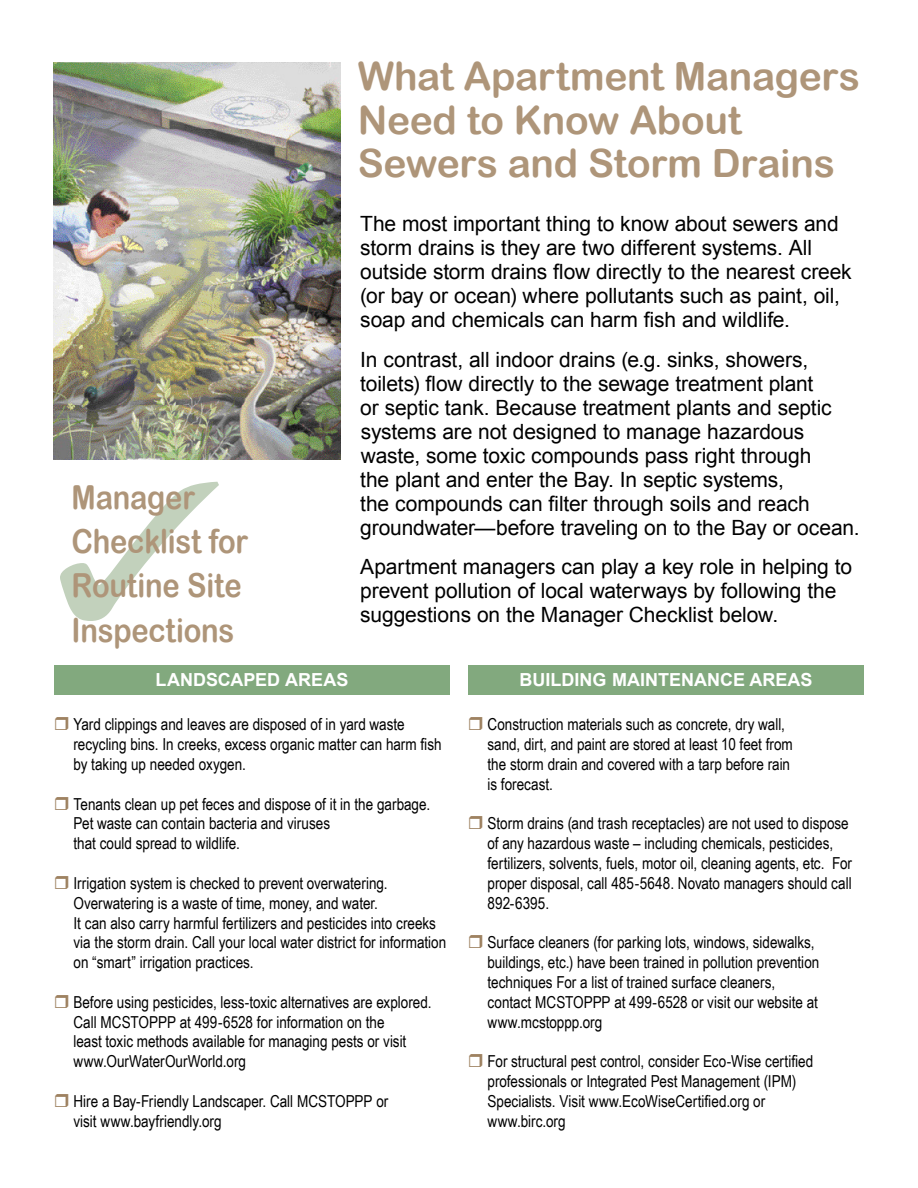
<style>
.page{position:relative;width:918px;height:1188px;background:#fff}
.page>*{position:absolute;margin:0;border:0;box-sizing:border-box;transform-origin:0 0}
.t1{font:39px/43.5px "Arial Rounded MT Bold";letter-spacing:-.01em;color:#ae9579}
.t2{font:33.15px/44.2px "Arial Rounded MT Bold";letter-spacing:-.01em;color:#ae9579;scale:.88 1}
.t3{font:21px/24px "Arial";letter-spacing:-.005em;color:#000}
.t4{font:700 18px "Arial";color:#fff}
.t5{font:16.5px/19.8px "Arial Narrow";color:#000}
</style>
<div class="page">
<div style="left:468px;top:665px;width:396px;height:30px;background:#82a97e"></div>
<svg style="left:60px;top:482px;width:159px;height:139px"></svg>
<img style="left:54px;top:63px;width:287px;height:396px">
<div style="left:54px;top:666px;width:396px;height:29px;background:#82a97e"></div>
<h1 class="t1" style="left:358px;top:58px;width:504px">What Apartment Managers<br>Need to Know About<br>Sewers and Storm Drains</h1>
<p class="t3" style="left:360px;top:213px;width:493px">The most important thing to know about sewers and storm drains is they are two different systems. All outside storm drains flow directly to the nearest creek (or bay or ocean) where pollutants such as paint, oil, soap and chemicals can harm fish and wildlife.</p>
<p class="t3" style="left:360px;top:350px;width:501px">In contrast, all indoor drains (e.g. sinks, showers, toilets) flow directly to the sewage treatment plant<br>or septic tank. Because treatment plants and septic systems are not designed to manage hazardous waste, some toxic compounds pass right through<br>the plant and enter the Bay. In septic systems,<br>the compounds can filter through soils and reach groundwater—before traveling on to the Bay or ocean.</p>
<p class="t3" style="left:360px;top:557px;width:493px">Apartment managers can play a key role in helping to prevent pollution of local waterways by following the suggestions on the Manager Checklist below.</p>
<h2 class="t2" style="left:72px;top:478px;width:202px">Manager<br>Checklist for<br>Routine Site<br>Inspections</h2>
<p class="t4" style="left:156px;top:673px;width:194px">LANDSCAPED AREAS</p>
<p class="t5" style="left:73px;top:716px;width:370px">Yard clippings and leaves are disposed of in yard waste recycling bins. In creeks, excess organic matter can harm fish by taking up needed oxygen.</p>
<p class="t5" style="left:73px;top:796px;width:358px">Tenants clean up pet feces and dispose of it in the garbage.<br>Pet waste can contain bacteria and viruses<br>that could spread to wildlife.</p>
<p class="t5" style="left:73px;top:875px;width:374px">Irrigation system is checked to prevent overwatering.<br>Overwatering is a waste of time, money, and water.<br>It can also carry harmful fertilizers and pesticides into creeks via the storm drain. Call your local water district for information on “smart” irrigation practices.</p>
<p class="t5" style="left:73px;top:994px;width:360px">Before using pesticides, less-toxic alternatives are explored.<br>Call MCSTOPPP at 499-6528 for information on the<br>least toxic methods available for managing pests or visit www.OurWaterOurWorld.org</p>
<p class="t5" style="left:73px;top:1093px;width:316px">Hire a Bay-Friendly Landscaper. Call MCSTOPPP or visit www.bayfriendly.org</p>
<p class="t4" style="left:520px;top:673px;width:294px">BUILDING MAINTENANCE AREAS</p>
<p class="t5" style="left:487px;top:716px;width:307px">Construction materials such as concrete, dry wall, sand, dirt, and paint are stored at least 10 feet from the storm drain and covered with a tarp before rain is forecast.</p>
<p class="t5" style="left:487px;top:815px;width:366px">Storm drains (and trash receptacles) are not used to dispose of any hazardous waste – including chemicals, pesticides, fertilizers, solvents, fuels, motor oil, cleaning agents, etc. For proper disposal, call 485-5648. Novato managers should call 892-6395.</p>
<p class="t5" style="left:487px;top:934px;width:333px">Surface cleaners (for parking lots, windows, sidewalks, buildings, etc.) have been trained in pollution prevention techniques For a list of trained surface cleaners, contact MCSTOPPP at 499-6528 or visit our website at www.mcstoppp.org</p>
<p class="t5" style="left:487px;top:1053px;width:327px">For structural pest control, consider Eco-Wise certified professionals or Integrated Pest Management (IPM)<br>Specialists. Visit www.EcoWiseCertified.org or www.birc.org</p>
</div>
